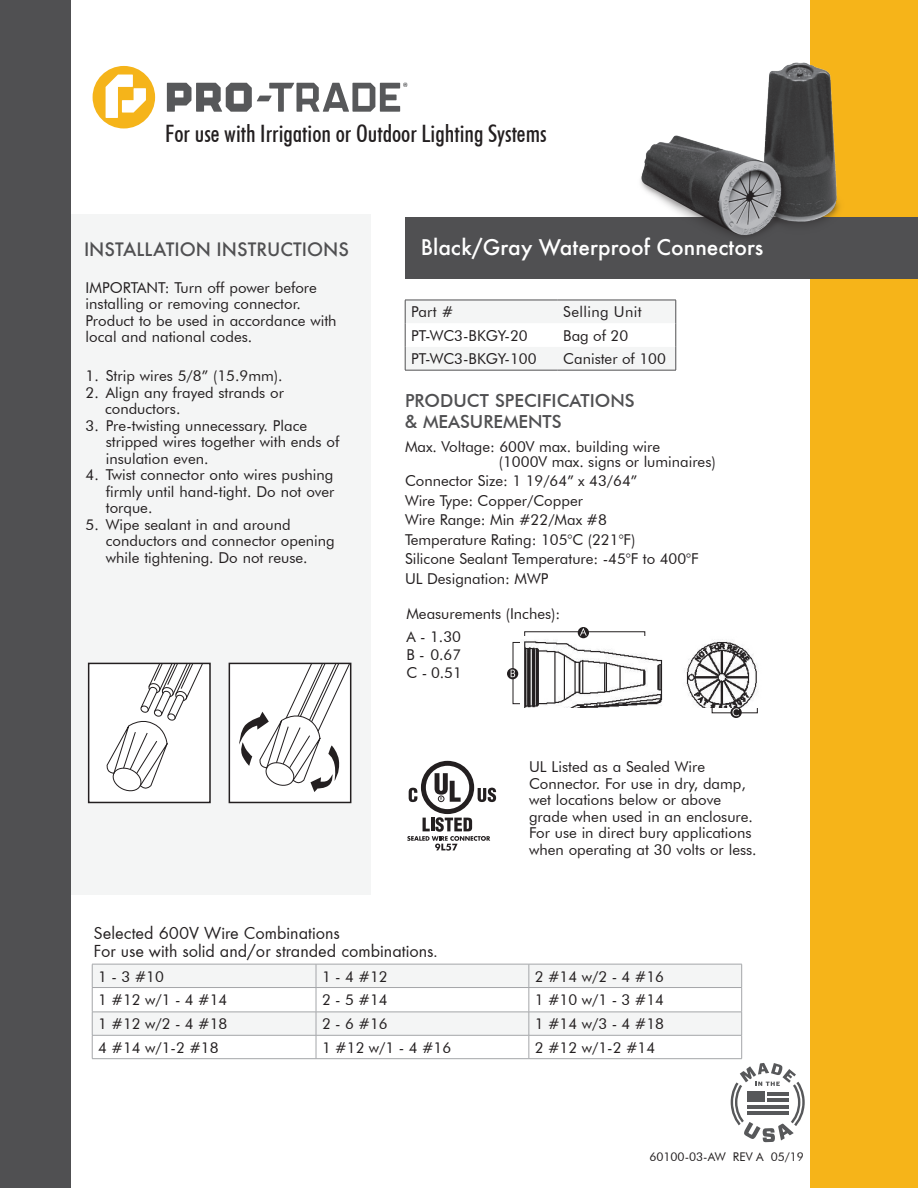
<style>
.page{position:relative;width:918px;height:1188px;background:#fff}
.page>*{position:absolute;margin:0;border:0;box-sizing:border-box;transform-origin:0 0}
.t1{font:500 condensed 24px "Futura BT";color:#231f20}
.t2{font:500 21px "Futura";color:#fff}
.t3{font:18px "Futura";color:#231f20}
.t4{font:500 18px "Futura BT";color:#505052}
.t5{font:500 18px "Futura";color:#505052}
.t6{font:15px/16.5px "Futura BT";color:#231f20}
.t7{font:15px "Futura BT";letter-spacing:.025em;color:#231f20}
.t8{font:12px "Futura BT";color:#231f20}
</style>
<div class="page">
<div style="left:811px;top:0;width:107px;height:1188px;background:#f6b419"></div>
<div style="left:34px;top:214px;width:337px;height:681px;background:#f4f5f5"></div>
<div style="left:0;top:0;width:70px;height:1188px;background:#505052"></div>
<div style="left:405px;top:217px;width:513px;height:62px;background:#505052"></div>
<img style="left:640px;top:41px;width:200px;height:196px">
<div style="left:89px;top:663px;width:121px;height:139px;background:#fff"></div>
<svg style="left:106px;top:666px;width:96px;height:126px"></svg>
<div style="left:88px;top:663px;width:123px;height:140px;border:2px solid #231f20"></div>
<div style="left:229px;top:663px;width:122px;height:139px;background:#fff"></div>
<svg style="left:239px;top:666px;width:109px;height:126px"></svg>
<div style="left:229px;top:663px;width:122px;height:140px;border:2px solid #231f20"></div>
<svg style="left:405px;top:300px;width:272px;height:70px"></svg>
<hr style="left:405px;top:370px;width:152px;height:1px;background:#505052">
<hr style="left:557px;top:370px;width:119px;height:1px;background:#505052">
<svg style="left:93px;top:965px;width:638px;height:70px;fill:#f4f5f5"></svg>
<hr style="left:92px;top:964px;width:224px;height:1px;background:#a4a6a9">
<hr style="left:316px;top:964px;width:213px;height:1px;background:#a4a6a9">
<hr style="left:529px;top:964px;width:213px;height:1px;background:#a4a6a9">
<hr style="left:92px;top:987px;width:224px;height:1px;background:#a4a6a9">
<hr style="left:316px;top:987px;width:213px;height:1px;background:#a4a6a9">
<hr style="left:529px;top:987px;width:213px;height:1px;background:#a4a6a9">
<hr style="left:92px;top:1012px;width:224px;height:1px;background:#a4a6a9">
<hr style="left:316px;top:1012px;width:213px;height:1px;background:#a4a6a9">
<hr style="left:529px;top:1012px;width:213px;height:1px;background:#a4a6a9">
<svg style="left:92px;top:964px;width:1px;height:94px"></svg>
<hr style="left:92px;top:1035px;width:224px;height:1px;background:#a4a6a9">
<hr style="left:92px;top:1058px;width:224px;height:1px;background:#a4a6a9">
<svg style="left:316px;top:964px;width:1px;height:94px"></svg>
<hr style="left:316px;top:1035px;width:213px;height:1px;background:#a4a6a9">
<hr style="left:316px;top:1058px;width:213px;height:1px;background:#a4a6a9">
<svg style="left:529px;top:964px;width:1px;height:94px"></svg>
<hr style="left:529px;top:1035px;width:213px;height:1px;background:#a4a6a9">
<hr style="left:529px;top:1058px;width:213px;height:1px;background:#a4a6a9">
<div style="left:524px;top:631px;width:121px;height:30px;border:1px solid #231f20"></div>
<img style="left:524px;top:637px;width:233px;height:70px">
<div style="left:578px;top:627px;width:11px;height:11px;background:#231f20;border-radius:50%"></div>
<svg style="left:580px;top:628px;width:7px;height:8px"></svg>
<svg style="left:507px;top:668px;width:11px;height:11px"></svg>
<svg style="left:511px;top:670px;width:4px;height:7px"></svg>
<svg style="left:730px;top:707px;width:12px;height:11px"></svg>
<svg style="left:732px;top:708px;width:7px;height:8px"></svg>
<svg style="left:478px;top:788px;width:18px;height:14px"></svg>
<svg style="left:421px;top:761px;width:53px;height:53px"></svg>
<div style="left:426px;top:766px;width:43px;height:43px;background:#fff;border-radius:50%"></div>
<svg style="left:435px;top:773px;width:26px;height:29px"></svg>
<svg style="left:409px;top:788px;width:8px;height:14px"></svg>
<svg style="left:407px;top:817px;width:83px;height:34px"></svg>
<svg style="left:93px;top:66px;width:62px;height:62px"></svg>
<svg style="left:167px;top:83px;width:240px;height:29px"></svg>
<svg style="left:731px;top:964px;width:74px;height:178px"></svg>
<div style="left:747px;top:1092px;width:18px;height:10px;background:#57585a"></div>
<hr style="left:767px;top:1092px;width:21px;height:4px;background:#57585a">
<hr style="left:767px;top:1098px;width:21px;height:4px;background:#57585a">
<hr style="left:747px;top:1105px;width:41px;height:4px;background:#57585a">
<hr style="left:747px;top:1111px;width:41px;height:4px;background:#57585a">
<p class="t1" style="left:165px;top:118px;width:383px">For use with Irrigation or Outdoor Lighting Systems</p>
<p class="t5" style="left:84px;top:237px;width:266px">INSTALLATION INSTRUCTIONS</p>
<p class="t2" style="left:421px;top:233px;width:344px">Black/Gray Waterproof Connectors</p>
<p class="t6" style="left:86px;top:279px;width:253px">IMPORTANT: Turn off power before installing or removing connector.<br>Product to be used in accordance with local and national codes.</p>
<p class="t6" style="left:86px;top:367px;width:198px">1. Strip wires 5/8” (15.9mm).</p>
<p class="t6" style="left:86px;top:384px;width:200px">2. Align any frayed strands or</p>
<p class="t6" style="left:105px;top:400px;width:77px">conductors.</p>
<p class="t6" style="left:106px;top:417px;width:235px;text-indent:-20px">3. Pre-twisting unnecessary. Place stripped wires together with ends of insulation even.</p>
<p class="t6" style="left:106px;top:466px;width:230px;text-align:justify;text-indent:-20px">4. Twist connector onto wires pushing firmly until hand-tight. Do not over torque.</p>
<p class="t6" style="left:106px;top:516px;width:230px;text-indent:-20px">5. Wipe sealant in and around conductors and connector opening while tightening. Do not reuse.</p>
<p class="t6" style="left:411px;top:304px;width:44px">Part #</p>
<p class="t7" style="left:563px;top:303px;width:80px">Selling Unit</p>
<p class="t6" style="left:411px;top:327px;width:118px">PT-WC3-BKGY-20</p>
<p class="t6" style="left:563px;top:327px;width:66px">Bag of 20</p>
<p class="t6" style="left:411px;top:350px;width:127px">PT-WC3-BKGY-100</p>
<p class="t6" style="left:563px;top:350px;width:104px">Canister of 100</p>
<p class="t4" style="left:405px;top:390px;width:231px">PRODUCT SPECIFICATIONS</p>
<p class="t4" style="left:405px;top:411px;width:158px">&amp; MEASUREMENTS</p>
<p class="t6" style="left:405px;top:438px;width:257px">Max. Voltage: 600V max. building wire</p>
<p class="t6" style="left:499px;top:453px;width:218px">(1000V max. signs or luminaires)</p>
<p class="t6" style="left:405px;top:472px;width:234px">Connector Size: 1 19/64” x 43/64”</p>
<p class="t6" style="left:405px;top:492px;width:179px">Wire Type: Copper/Copper</p>
<p class="t6" style="left:405px;top:511px;width:204px">Wire Range: Min #22/Max #8</p>
<p class="t6" style="left:405px;top:531px;width:232px">Temperature Rating: 105°C (221°F)</p>
<p class="t6" style="left:405px;top:550px;width:295px">Silicone Sealant Temperature: -45°F to 400°F</p>
<p class="t6" style="left:405px;top:570px;width:145px">UL Designation: MWP</p>
<p class="t6" style="left:406px;top:605px;width:155px">Measurements (Inches):</p>
<p class="t6" style="left:406px;top:628px;width:56px">A - 1.30</p>
<p class="t6" style="left:406px;top:646px;width:56px">B - 0.67</p>
<p class="t6" style="left:406px;top:664px;width:57px">C - 0.51</p>
<p class="t3" style="left:94px;top:923px;width:248px">Selected 600V Wire Combinations</p>
<p class="t3" style="left:94px;top:941px;width:346px">For use with solid and/or stranded combinations.</p>
<p class="t6" style="left:529px;top:759px;width:229px">UL Listed as a Sealed Wire<br>Connector. For use in dry, damp, wet locations below or above grade when used in an enclosure.<br>For use in direct bury applications when operating at 30 volts or less.</p>
<p class="t6" style="left:98px;top:968px;width:67px">1 - 3 #10</p>
<p class="t6" style="left:322px;top:968px;width:67px">1 - 4 #12</p>
<p class="t6" style="left:535px;top:968px;width:131px">2 #14 w/2 - 4 #16</p>
<p class="t6" style="left:98px;top:991px;width:131px">1 #12 w/1 - 4 #14</p>
<p class="t6" style="left:322px;top:991px;width:67px">2 - 5 #14</p>
<p class="t6" style="left:535px;top:991px;width:131px">1 #10 w/1 - 3 #14</p>
<p class="t6" style="left:98px;top:1016px;width:131px">1 #12 w/2 - 4 #18</p>
<p class="t6" style="left:322px;top:1016px;width:67px">2 - 6 #16</p>
<p class="t6" style="left:535px;top:1016px;width:131px">1 #14 w/3 - 4 #18</p>
<p class="t6" style="left:98px;top:1039px;width:122px">4 #14 w/1-2 #18</p>
<p class="t6" style="left:322px;top:1039px;width:131px">1 #12 w/1 - 4 #16</p>
<p class="t6" style="left:535px;top:1039px;width:122px">2 #12 w/1-2 #14</p>
<p class="t8" style="left:649px;top:1149px;width:156px">60100-03-AW REV A 05/19</p>
</div>
